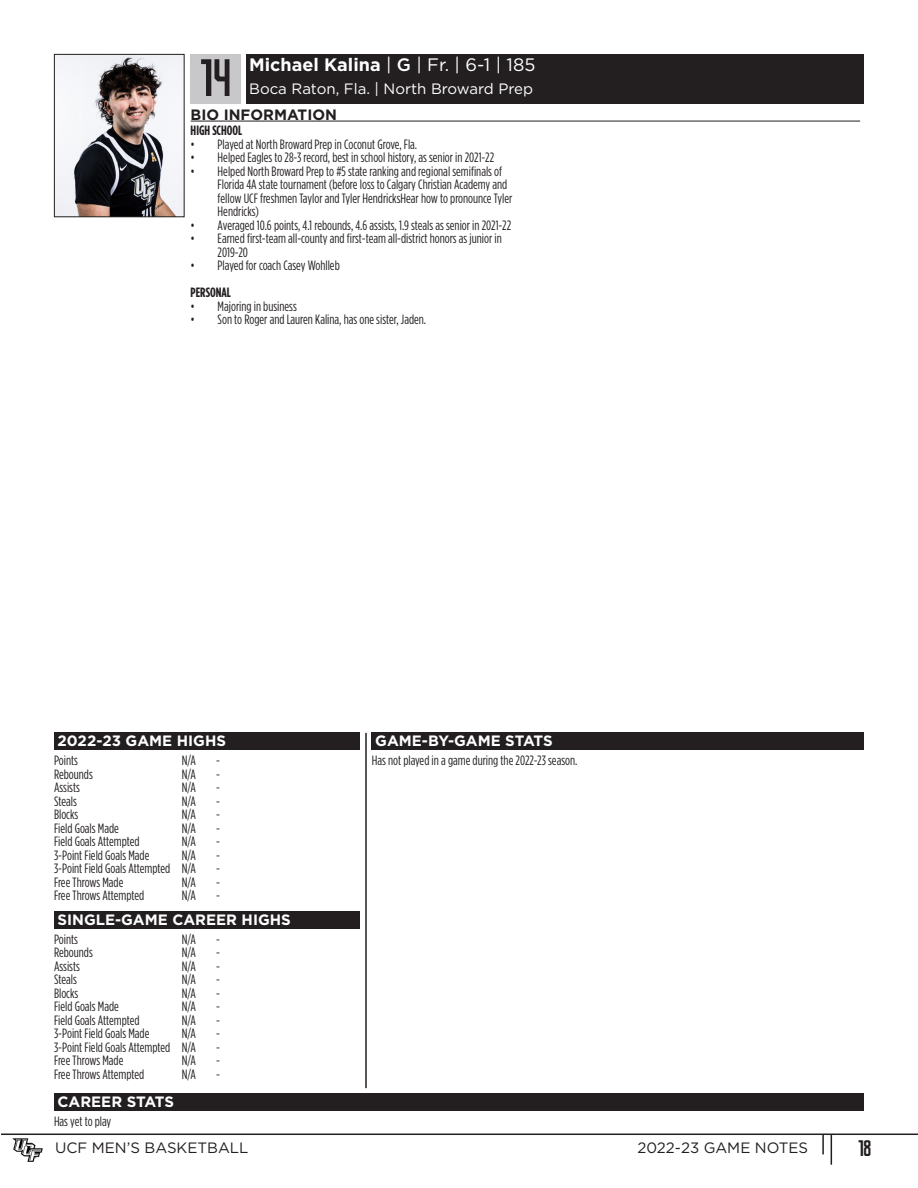
<style>
.page{position:relative;width:918px;height:1188px;background:#fff}
.page>*{position:absolute;margin:0;border:0;box-sizing:border-box;transform-origin:0 0}
.t1{font:52.5px "Knighted";color:#231f20}
.t2{font:22.5px "Knighted";color:#231f20}
.t3{font:700 18px "Gotham";color:#fff}
.t4{font:700 15px "Gotham";color:#fff}
.t5{font:15px "Gotham";color:#231f20}
.t6{font:15px "Gotham";color:#fff}
.t7{font:700 15px "Gotham";color:#231f20}
.t8{font:13.5px/13.5px "Gotham Condensed";color:#231f20}
.t9{font:700 13.5px "Gotham Condensed";color:#231f20}
.s1{font-weight:400}
.s2{font-weight:500}
</style>
<div class="page">
<img style="left:10px;top:1133px;width:36px;height:29px">
<hr style="left:1px;top:1134px;width:917px;height:1px;background:#231f20">
<hr style="left:831px;top:1134px;width:1px;height:31px;background:#231f20">
<hr style="left:822px;top:1134px;width:2px;height:20px;background:#231f20">
<div style="left:246px;top:54px;width:618px;height:49px;background:#231f20"></div>
<img style="left:56px;top:56px;width:127px;height:159px">
<div style="left:54px;top:54px;width:131px;height:163px;border:1px solid #231f20"></div>
<div style="left:190px;top:54px;width:51px;height:49px;background:#c8c7c9"></div>
<div style="left:54px;top:1093px;width:810px;height:17px;background:#231f20"></div>
<div style="left:372px;top:733px;width:492px;height:17px;background:#231f20"></div>
<div style="left:54px;top:911px;width:305px;height:17px;background:#231f20"></div>
<div style="left:54px;top:733px;width:305px;height:17px;background:#231f20"></div>
<hr style="left:365px;top:733px;width:2px;height:355px;background:#231f20">
<hr style="left:191px;top:121px;width:669px;height:1px;background:#231f20">
<p class="t1" style="left:200px;top:54px;width:33px">14</p>
<p class="t3" style="left:249px;top:53px;width:288px">Michael Kalina <span class="s1">|</span> <span class="s2">G</span> <span class="s1">| Fr. | 6-1 | 185</span></p>
<p class="t6" style="left:249px;top:79px;width:285px">Boca Raton, Fla. | North Broward Prep</p>
<p class="t7" style="left:191px;top:104px;width:148px">BIO INFORMATION</p>
<p class="t9" style="left:191px;top:123px;width:53px">HIGH SCHOOL</p>
<p class="t8" style="left:191px;top:137px;width:228px">• Played at North Broward Prep in Coconut Grove, Fla.</p>
<p class="t8" style="left:191px;top:151px;width:305px">• Helped Eagles to 28-3 record, best in school history, as senior in 2021-22</p>
<p class="t8" style="left:218px;top:164px;width:296px;text-indent:-27px">• Helped North Broward Prep to #5 state ranking and regional semifinals of Florida 4A state tournament (before loss to Calgary Christian Academy and fellow UCF freshmen Taylor and Tyler HendricksHear how to pronounce Tyler Hendricks)</p>
<p class="t8" style="left:191px;top:218px;width:322px">• Averaged 10.6 points, 4.1 rebounds, 4.6 assists, 1.9 steals as senior in 2021-22</p>
<p class="t8" style="left:218px;top:232px;width:286px;text-indent:-27px">• Earned first-team all-county and first-team all-district honors as junior in<br>2019-20</p>
<p class="t8" style="left:191px;top:259px;width:151px">• Played for coach Casey Wohlleb</p>
<p class="t9" style="left:191px;top:285px;width:42px">PERSONAL</p>
<p class="t8" style="left:191px;top:299px;width:108px">• Majoring in business</p>
<p class="t8" style="left:191px;top:313px;width:237px">• Son to Roger and Lauren Kalina, has one sister, Jaden.</p>
<p class="t4" style="left:58px;top:731px;width:170px">2022-23 GAME HIGHS</p>
<p class="t8" style="left:54px;top:754px;width:26px">Points</p>
<p class="t8" style="left:182px;top:754px;width:16px">N/A</p>
<p class="t8" style="left:216px;top:754px;width:5px">-</p>
<p class="t8" style="left:54px;top:767px;width:40px">Rebounds</p>
<p class="t8" style="left:182px;top:767px;width:16px">N/A</p>
<p class="t8" style="left:216px;top:767px;width:5px">-</p>
<p class="t8" style="left:54px;top:781px;width:27px">Assists</p>
<p class="t8" style="left:182px;top:781px;width:16px">N/A</p>
<p class="t8" style="left:216px;top:781px;width:5px">-</p>
<p class="t8" style="left:54px;top:794px;width:24px">Steals</p>
<p class="t8" style="left:182px;top:794px;width:16px">N/A</p>
<p class="t8" style="left:216px;top:794px;width:5px">-</p>
<p class="t8" style="left:54px;top:808px;width:26px">Blocks</p>
<p class="t8" style="left:182px;top:808px;width:16px">N/A</p>
<p class="t8" style="left:216px;top:808px;width:5px">-</p>
<p class="t8" style="left:54px;top:821px;width:66px">Field Goals Made</p>
<p class="t8" style="left:182px;top:821px;width:16px">N/A</p>
<p class="t8" style="left:216px;top:821px;width:5px">-</p>
<p class="t8" style="left:54px;top:835px;width:87px">Field Goals Attempted</p>
<p class="t8" style="left:182px;top:835px;width:16px">N/A</p>
<p class="t8" style="left:216px;top:835px;width:5px">-</p>
<p class="t8" style="left:54px;top:848px;width:97px">3-Point Field Goals Made</p>
<p class="t8" style="left:182px;top:848px;width:16px">N/A</p>
<p class="t8" style="left:216px;top:848px;width:5px">-</p>
<p class="t8" style="left:54px;top:862px;width:144px">3-Point Field Goals Attempted N/A</p>
<p class="t8" style="left:216px;top:862px;width:5px">-</p>
<p class="t8" style="left:54px;top:875px;width:71px">Free Throws Made</p>
<p class="t8" style="left:182px;top:875px;width:16px">N/A</p>
<p class="t8" style="left:216px;top:875px;width:5px">-</p>
<p class="t8" style="left:54px;top:889px;width:92px">Free Throws Attempted</p>
<p class="t8" style="left:182px;top:889px;width:16px">N/A</p>
<p class="t8" style="left:216px;top:889px;width:5px">-</p>
<p class="t4" style="left:58px;top:910px;width:235px">SINGLE-GAME CAREER HIGHS</p>
<p class="t8" style="left:54px;top:932px;width:26px">Points</p>
<p class="t8" style="left:182px;top:932px;width:16px">N/A</p>
<p class="t8" style="left:216px;top:932px;width:5px">-</p>
<p class="t8" style="left:54px;top:946px;width:40px">Rebounds</p>
<p class="t8" style="left:182px;top:946px;width:16px">N/A</p>
<p class="t8" style="left:216px;top:946px;width:5px">-</p>
<p class="t8" style="left:54px;top:959px;width:27px">Assists</p>
<p class="t8" style="left:182px;top:959px;width:16px">N/A</p>
<p class="t8" style="left:216px;top:959px;width:5px">-</p>
<p class="t8" style="left:54px;top:973px;width:24px">Steals</p>
<p class="t8" style="left:182px;top:973px;width:16px">N/A</p>
<p class="t8" style="left:216px;top:973px;width:5px">-</p>
<p class="t8" style="left:54px;top:986px;width:26px">Blocks</p>
<p class="t8" style="left:182px;top:986px;width:16px">N/A</p>
<p class="t8" style="left:216px;top:986px;width:5px">-</p>
<p class="t8" style="left:54px;top:1000px;width:66px">Field Goals Made</p>
<p class="t8" style="left:182px;top:1000px;width:16px">N/A</p>
<p class="t8" style="left:216px;top:1000px;width:5px">-</p>
<p class="t8" style="left:54px;top:1013px;width:87px">Field Goals Attempted</p>
<p class="t8" style="left:182px;top:1013px;width:16px">N/A</p>
<p class="t8" style="left:216px;top:1013px;width:5px">-</p>
<p class="t8" style="left:54px;top:1027px;width:97px">3-Point Field Goals Made</p>
<p class="t8" style="left:182px;top:1027px;width:16px">N/A</p>
<p class="t8" style="left:216px;top:1027px;width:5px">-</p>
<p class="t8" style="left:54px;top:1040px;width:144px">3-Point Field Goals Attempted N/A</p>
<p class="t8" style="left:216px;top:1040px;width:5px">-</p>
<p class="t8" style="left:54px;top:1054px;width:71px">Free Throws Made</p>
<p class="t8" style="left:182px;top:1054px;width:16px">N/A</p>
<p class="t8" style="left:216px;top:1054px;width:5px">-</p>
<p class="t8" style="left:54px;top:1067px;width:92px">Free Throws Attempted</p>
<p class="t8" style="left:182px;top:1067px;width:16px">N/A</p>
<p class="t8" style="left:216px;top:1067px;width:5px">-</p>
<p class="t4" style="left:58px;top:1091px;width:118px">CAREER STATS</p>
<p class="t8" style="left:54px;top:1114px;width:59px">Has yet to play</p>
<p class="t4" style="left:375px;top:731px;width:179px">GAME-BY-GAME STATS</p>
<p class="t8" style="left:372px;top:754px;width:207px">Has not played in a game during the 2022-23 season.</p>
<p class="t5" style="left:55px;top:1138px;width:195px">UCF MEN’S BASKETBALL</p>
<p class="t5" style="left:637px;top:1138px;width:172px">2022-23 GAME NOTES</p>
<h2 class="t2" style="left:858px;top:1138px;width:15px">18</h2>
</div>
